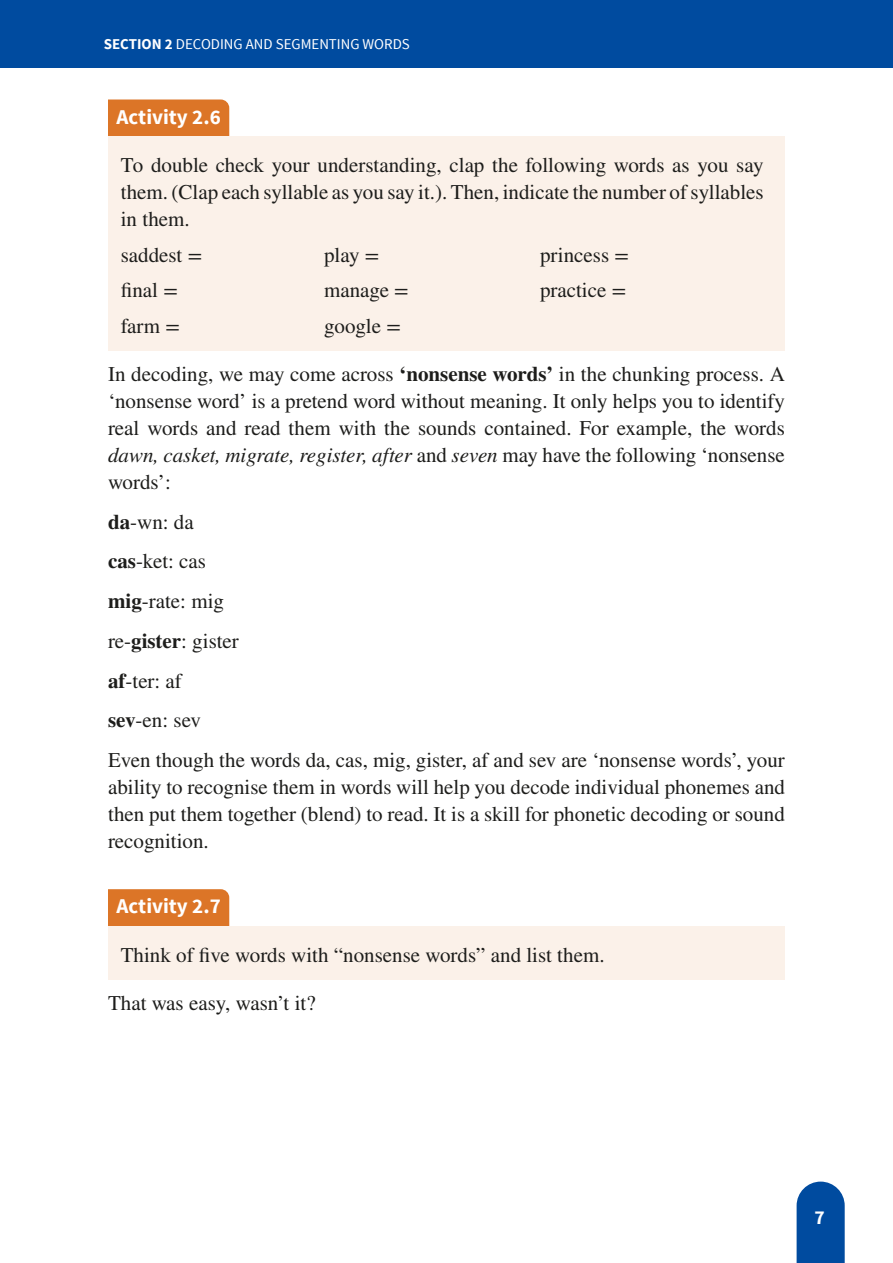
<style>
.page{position:relative;width:893px;height:1263px;background:#fff}
.page>*{position:absolute;margin:0;border:0;box-sizing:border-box;transform-origin:0 0}
.Body{font:21px/27px "STIX General";color:#1d1d1b;text-align:justify}
.Activity_Body{font:21px/27px "STIX General";color:#1d1d1b;text-align:justify}
.Activity_Heading{font:700 21px "Source Sans Pro";color:#fff}
.t1{font:700 19.5px "Source Sans Pro";color:#fff}
.t2{font:15px "Source Sans Pro";color:#fff}
.s1{font-weight:700}
.s2{font-style:italic}
</style>
<div class="page">
<div style="left:0;top:0;width:893px;height:68px;background:#004b9f"></div>
<svg style="left:797px;top:1181px;width:48px;height:82px;background:#1358a6"></svg>
<div style="left:108px;top:99px;width:121px;height:38px;background:#dc7527"></div>
<div style="left:108px;top:137px;width:677px;height:107px;background:#fbf1e9"></div>
<div style="left:108px;top:226px;width:677px;height:54px;background:#fbf1e9"></div>
<div style="left:108px;top:262px;width:677px;height:53px;background:#fbf1e9"></div>
<div style="left:108px;top:297px;width:677px;height:54px;background:#fbf1e9"></div>
<div style="left:108px;top:889px;width:121px;height:37px;background:#dc7527"></div>
<div style="left:108px;top:926px;width:677px;height:54px;background:#fbf1e9"></div>
<p class="t2" style="left:104px;top:35px;width:308px"><span class="s1">SECTION 2</span> DECODING AND SEGMENTING WORDS</p>
<p class="Activity_Heading" style="left:117px;top:103px;width:106px">Activity 2.6</p>
<p class="Activity_Body" style="left:121px;top:152px;width:644px">To double check your understanding, clap the following words as you say them. (Clap each syllable as you say it.). Then, indicate the number of syllables in them.</p>
<p class="Activity_Body" style="left:121px;top:242px;width:83px">saddest =</p>
<p class="Activity_Body" style="left:324px;top:242px;width:57px">play =</p>
<p class="Activity_Body" style="left:540px;top:242px;width:90px">princess =</p>
<p class="Activity_Body" style="left:121px;top:277px;width:59px">final =</p>
<p class="Activity_Body" style="left:324px;top:277px;width:86px">manage =</p>
<p class="Activity_Body" style="left:540px;top:277px;width:88px">practice =</p>
<p class="Activity_Body" style="left:121px;top:313px;width:61px">farm =</p>
<p class="Activity_Body" style="left:324px;top:313px;width:78px">google =</p>
<p class="Body" style="left:108px;top:361px;width:678px">In decoding, we may come across <span class="s1">‘nonsense words’</span> in the chunking process. A ‘nonsense word’ is a pretend word without meaning. It only helps you to identify real words and read them with the sounds contained. For example, the words <span class="s2">dawn, casket, migrate, register, after</span> and <span class="s2">seven</span> may have the following ‘nonsense words’:</p>
<p class="Body" style="left:108px;top:509px;width:87px"><span class="s1">da</span>-wn: da</p>
<p class="Body" style="left:108px;top:549px;width:100px"><span class="s1">cas</span>-ket: cas</p>
<p class="Body" style="left:108px;top:588px;width:118px"><span class="s1">mig</span>-rate: mig</p>
<p class="Body" style="left:108px;top:628px;width:132px">re-<span class="s1">gister</span>: gister</p>
<p class="Body" style="left:108px;top:668px;width:75px"><span class="s1">af</span>-ter: af</p>
<p class="Body" style="left:108px;top:708px;width:95px"><span class="s1">sev</span>-en: sev</p>
<p class="Body" style="left:108px;top:747px;width:678px">Even though the words da, cas, mig, gister, af and sev are ‘nonsense words’, your ability to recognise them in words will help you decode individual phonemes and then put them together (blend) to read. It is a skill for phonetic decoding or sound recognition.</p>
<p class="Activity_Heading" style="left:117px;top:893px;width:106px">Activity 2.7</p>
<p class="Activity_Body" style="left:121px;top:942px;width:485px">Think of five words with “nonsense words” and list them.</p>
<p class="Body" style="left:108px;top:990px;width:209px">That was easy, wasn’t it?</p>
<p class="t1" style="left:814px;top:1205px;width:12px">7</p>
</div>
